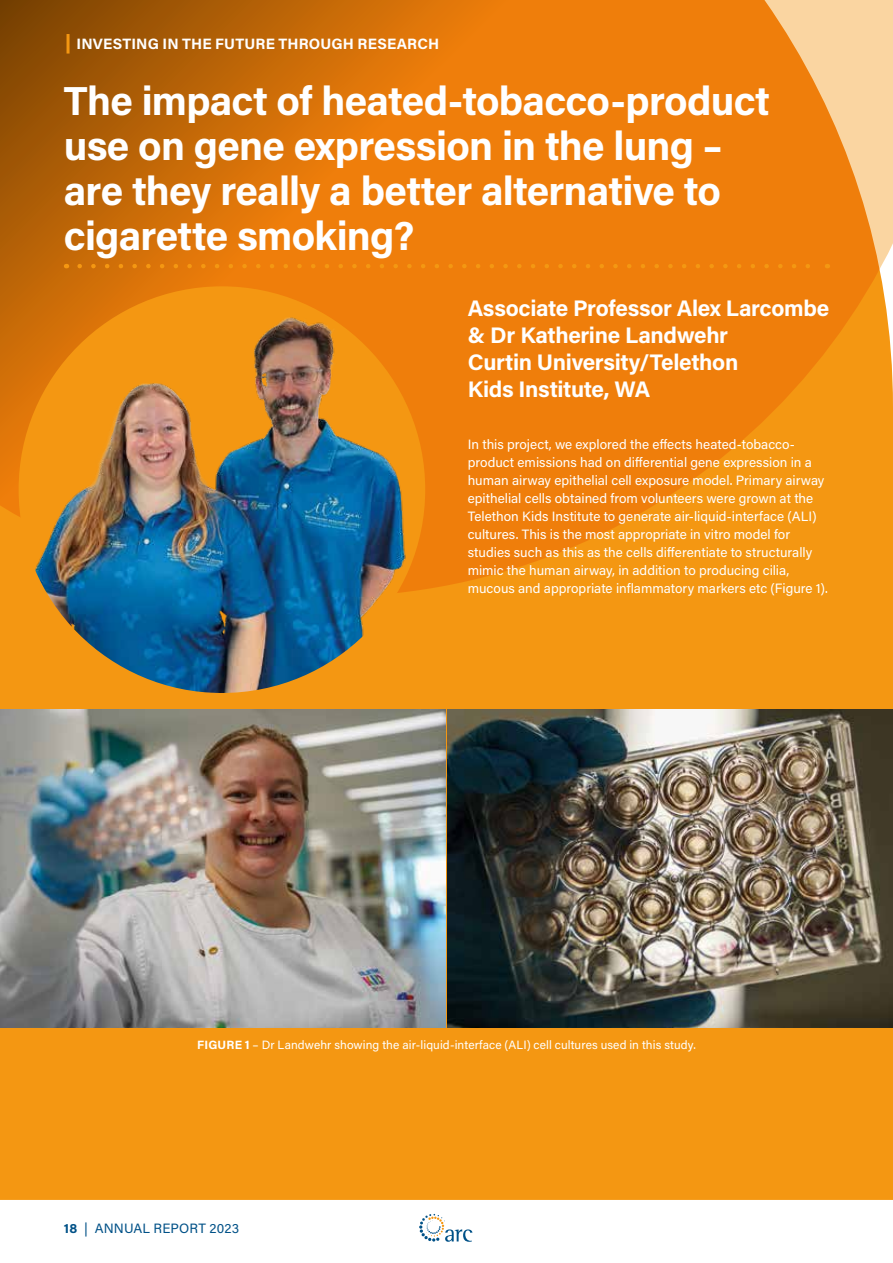
<style>
.page{position:relative;width:893px;height:1263px;background:#fff}
.page>*{position:absolute;margin:0;border:0;box-sizing:border-box;transform-origin:0 0}
.t1{font:700 40.5px/45px "Acumin Pro";letter-spacing:-.02em;color:#fff}
.t2{font:700 22.5px/27px "Acumin Pro";letter-spacing:-.015em;color:#fff}
.t3{font:700 15px "Acumin Pro";letter-spacing:.015em;color:#fff}
.t4{font:13.5px/18px "Acumin Pro";color:#fff}
.t5{font:13.5px "Acumin Pro";letter-spacing:.01em;color:#005187}
.t6{font:12px "Acumin Variable Concept";letter-spacing:.005em;color:#fff}
.s1{font-weight:700}
</style>
<div class="page">
<div style="left:0;top:597px;width:893px;height:602px;background:#f49712"></div>
<svg style="left:0;top:0;width:893px;height:597px;background:#e47f11"></svg>
<div style="left:837px;top:1155px;width:56px;height:44px;background:#f49712"></div>
<svg style="left:80px;top:264px;width:740px;height:4px;background:#ed830c"></svg>
<img style="left:0;top:709px;width:445px;height:318px">
<img style="left:448px;top:709px;width:445px;height:318px">
<hr style="left:67px;top:34px;width:3px;height:20px;background:#f49712">
<img style="left:19px;top:286px;width:406px;height:407px;border-radius:203px">
<svg style="left:0;top:1199px;width:893px;height:34px"></svg>
<svg style="left:419px;top:1214px;width:53px;height:28px"></svg>
<p class="t3" style="left:77px;top:33px;width:364px">INVESTING IN THE FUTURE THROUGH RESEARCH</p>
<h1 class="t1" style="left:64px;top:76px;width:708px">The impact of heated-tobacco-product use on gene expression in the lung – are they really a better alternative to cigarette smoking?</h1>
<h2 class="t2" style="left:468px;top:294px;width:363px">Associate Professor Alex Larcombe &amp; Dr Katherine Landwehr<br>Curtin University/Telethon<br>Kids Institute, WA</h2>
<p class="t4" style="left:468px;top:435px;width:362px">In this project, we explored the effects heated-tobacco&shy;product emissions had on differential gene expression in a human airway epithelial cell exposure model. Primary airway epithelial cells obtained from volunteers were grown at the Telethon Kids Institute to generate air-liquid-interface (ALI) cultures. This is the most appropriate in vitro model for studies such as this as the cells differentiate to structurally mimic the human airway, in addition to producing cilia, mucous and appropriate inflammatory markers etc (Figure 1).</p>
<p class="t6" style="left:197px;top:1037px;width:500px">FIGURE 1 – Dr Landwehr showing the air-liquid-interface (ALI) cell cultures used in this study.</p>
<p class="t5" style="left:64px;top:1219px;width:177px"><span class="s1">18</span> | ANNUAL REPORT 2023</p>
</div>
